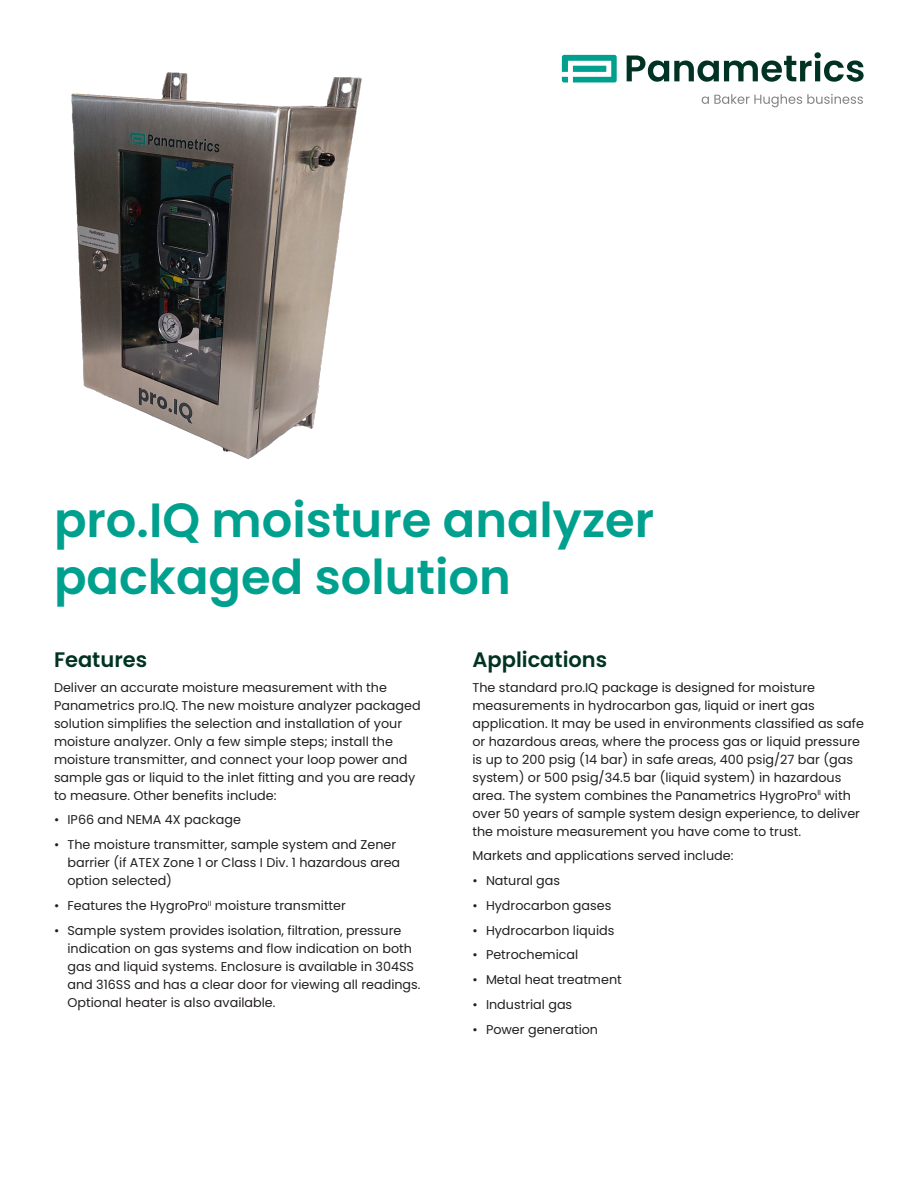
<style>
.page{position:relative;width:918px;height:1188px;background:#fff}
.page>*{position:absolute;margin:0;border:0;box-sizing:border-box;transform-origin:0 0}
._32pt-headline{font:600 48px/57.6px "Poppins";color:#00a08f}
._15pt-body_subhead{font:600 21px "Poppins";color:#003323}
._8_5pt-body_text{font:12.75px/18px "Poppins";color:#231f20}
</style>
<div class="page">
<img style="left:71px;top:72px;width:291px;height:387px">
<svg style="left:562px;top:55px;width:55px;height:27px"></svg>
<svg style="left:627px;top:52px;width:237px;height:30px"></svg>
<svg style="left:702px;top:94px;width:161px;height:13px"></svg>
<p class="_32pt-headline" style="left:54px;top:491px;width:602px">pro.IQ moisture analyzer packaged solution</p>
<p class="_15pt-body_subhead" style="left:54px;top:647px;width:95px">Features</p>
<p class="_8_5pt-body_text" style="left:54px;top:678px;width:368px">Deliver an accurate moisture measurement with the Panametrics pro.IQ. The new moisture analyzer packaged solution simplifies the selection and installation of your moisture analyzer. Only a few simple steps; install the moisture transmitter, and connect your loop power and sample gas or liquid to the inlet fitting and you are ready to measure. Other benefits include:</p>
<p class="_8_5pt-body_text" style="left:54px;top:811px;width:188px">• IP66 and NEMA 4X package</p>
<p class="_8_5pt-body_text" style="left:68px;top:836px;width:334px;text-indent:-14px">• The moisture transmitter, sample system and Zener barrier (if ATEX Zone 1 or Class I Div. 1 hazardous area option selected)</p>
<p class="_8_5pt-body_text" style="left:54px;top:896px;width:293px">• Features the HygroPro<sup>II</sup> moisture transmitter</p>
<p class="_8_5pt-body_text" style="left:68px;top:921px;width:355px;text-indent:-14px">• Sample system provides isolation, filtration, pressure indication on gas systems and flow indication on both gas and liquid systems. Enclosure is available in 304SS and 316SS and has a clear door for viewing all readings.<br>Optional heater is also available.</p>
<p class="_15pt-body_subhead" style="left:472px;top:647px;width:136px">Applications</p>
<p class="_8_5pt-body_text" style="left:472px;top:678px;width:393px">The standard pro.IQ package is designed for moisture measurements in hydrocarbon gas, liquid or inert gas application. It may be used in environments classified as safe or hazardous areas, where the process gas or liquid pressure is up to 200 psig (14 bar) in safe areas, 400 psig/27 bar (gas system) or 500 psig/34.5 bar (liquid system) in hazardous area. The system combines the Panametrics HygroPro<sup>II</sup> with over 50 years of sample system design experience, to deliver the moisture measurement you have come to trust.</p>
<p class="_8_5pt-body_text" style="left:472px;top:847px;width:262px">Markets and applications served include:</p>
<p class="_8_5pt-body_text" style="left:472px;top:872px;width:89px">• Natural gas</p>
<p class="_8_5pt-body_text" style="left:472px;top:896px;width:140px">• Hydrocarbon gases</p>
<p class="_8_5pt-body_text" style="left:472px;top:921px;width:143px">• Hydrocarbon liquids</p>
<p class="_8_5pt-body_text" style="left:472px;top:946px;width:107px">• Petrochemical</p>
<p class="_8_5pt-body_text" style="left:472px;top:971px;width:151px">• Metal heat treatment</p>
<p class="_8_5pt-body_text" style="left:472px;top:995px;width:101px">• Industrial gas</p>
<p class="_8_5pt-body_text" style="left:472px;top:1020px;width:127px">• Power generation</p>
</div>
